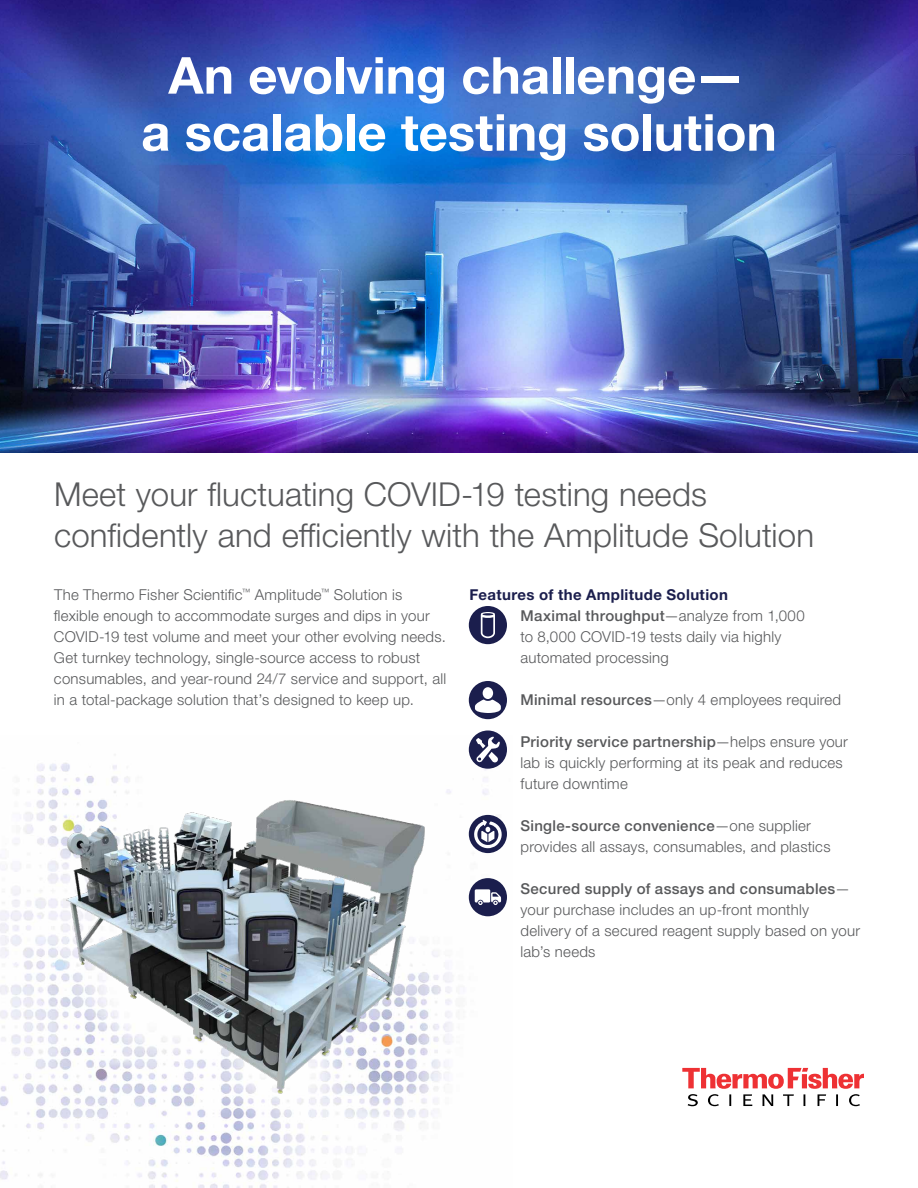
<style>
.page{position:relative;width:918px;height:1188px;background:#fff}
.page>*{position:absolute;margin:0;border:0;box-sizing:border-box;transform-origin:0 0}
.t1{font:700 51px/57px "Helvetica Neue LTW1 G";color:#fff;text-align:center}
.t2{font:300 33px/40.5px "Helvetica Neue LTW1 G";letter-spacing:.005em;color:#58595b}
.t3{font:300 15px/21px "Helvetica Neue LTW1 G";letter-spacing:.015em;color:#58595b}
.s1{font-weight:700;color:#1b1e4d}
.s2{font-weight:500}
</style>
<div class="page">
<img style="left:0;top:735px;width:507px;height:453px">
<img style="left:20px;top:781px;width:419px;height:316px">
<img style="left:0;top:0;width:918px;height:453px">
<svg style="left:682px;top:1068px;width:182px;height:38px"></svg>
<div style="left:469px;top:606px;width:38px;height:38px;background:#1b1e4d;border-radius:50%"></div>
<svg style="left:481px;top:612px;width:14px;height:26px"></svg>
<div style="left:469px;top:681px;width:38px;height:38px;background:#1b1e4d;border-radius:50%"></div>
<svg style="left:475px;top:699px;width:26px;height:14px"></svg>
<div style="left:483px;top:687px;width:10px;height:12px;background:#fff;border-radius:50%"></div>
<div style="left:469px;top:730px;width:38px;height:39px;background:#1b1e4d;border-radius:50%"></div>
<svg style="left:476px;top:737px;width:24px;height:26px"></svg>
<div style="left:469px;top:815px;width:38px;height:38px;background:#1b1e4d;border-radius:50%"></div>
<svg style="left:474px;top:820px;width:28px;height:28px"></svg>
<div style="left:469px;top:878px;width:38px;height:38px;background:#1b1e4d;border-radius:50%"></div>
<svg style="left:475px;top:889px;width:26px;height:16px"></svg>
<h1 class="t1" style="left:141px;top:47px;width:637px">An evolving challenge—<br>a scalable testing solution</h1>
<h2 class="t2" style="left:54px;top:474px;width:762px">Meet your fluctuating COVID-19 testing needs confidently and efficiently with the Amplitude Solution</h2>
<p class="t3" style="left:54px;top:584px;width:394px">The Thermo Fisher Scientific<sup>™</sup> Amplitude<sup>™</sup> Solution is flexible enough to accommodate surges and dips in your COVID-19 test volume and meet your other evolving needs.<br>Get turnkey technology, single-source access to robust consumables, and year-round 24/7 service and support, all in a total-package solution that’s designed to keep up.</p>
<p class="t3" style="left:520px;top:584px;width:286px;text-indent:-51px"><span class="s1">Features of the Amplitude Solution<br></span><span class="s2">Maximal throughput</span>—analyze from 1,000 to 8,000 COVID-19 tests daily via highly automated processing</p>
<p class="t3" style="left:520px;top:689px;width:322px"><span class="s2">Minimal resources</span>—only 4 employees required</p>
<p class="t3" style="left:520px;top:731px;width:329px"><span class="s2">Priority service partnership</span>—helps ensure your lab is quickly performing at its peak and reduces future downtime</p>
<p class="t3" style="left:520px;top:815px;width:312px"><span class="s2">Single-source convenience</span>—one supplier provides all assays, consumables, and plastics</p>
<p class="t3" style="left:520px;top:878px;width:341px"><span class="s2">Secured supply of assays and consumables</span>— your purchase includes an up-front monthly delivery of a secured reagent supply based on your lab’s needs</p>
</div>
